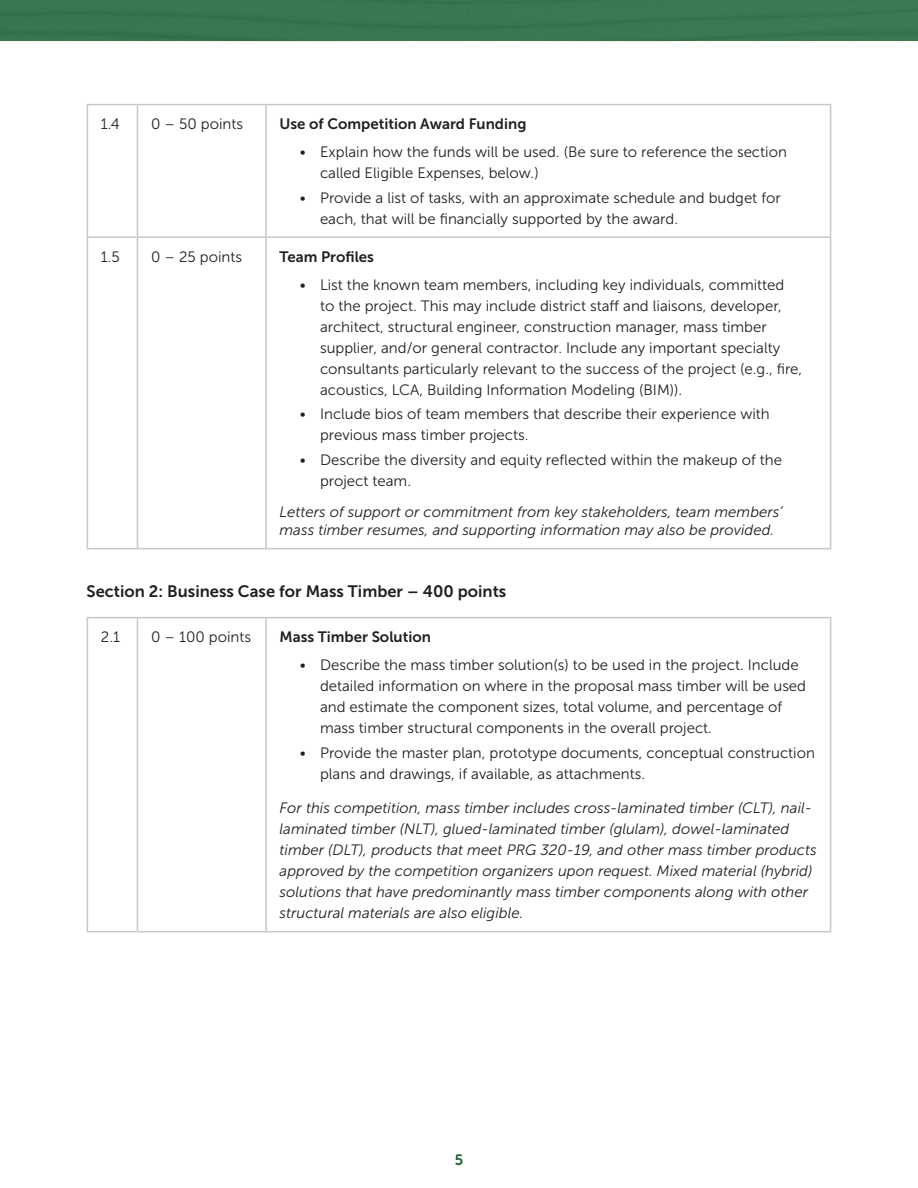
<style>
.page{position:relative;width:918px;height:1188px;background:#fff}
.page>*{position:absolute;margin:0;border:0;box-sizing:border-box;transform-origin:0 0}
.Body{font:16.5px "Museo Sans 700";color:#231f20}
.t1{font:15px/21px "Museo Sans 300";color:#231f20}
.Body-2{font:italic 15px/21px "Museo Sans 300";color:#231f20}
.t2{font:15px "Museo Sans 700";color:#231f20}
.t3{font:14.85px "Museo Sans 700";color:#215d37}
</style>
<div class="page">
<div style="left:0;top:0;width:918px;height:41px;background:#3a7650"></div>
<hr style="left:87px;top:105px;width:1px;height:131px;background:#c7c8ca">
<hr style="left:137px;top:105px;width:1px;height:131px;background:#c7c8ca">
<hr style="left:265px;top:105px;width:2px;height:131px;background:#c7c8ca">
<hr style="left:830px;top:105px;width:1px;height:131px;background:#c7c8ca">
<hr style="left:87px;top:236px;width:51px;height:2px;background:#c7c8ca">
<hr style="left:87px;top:238px;width:1px;height:310px;background:#c7c8ca">
<hr style="left:138px;top:236px;width:128px;height:2px;background:#c7c8ca">
<hr style="left:137px;top:238px;width:1px;height:310px;background:#c7c8ca">
<hr style="left:266px;top:236px;width:565px;height:2px;background:#c7c8ca">
<hr style="left:265px;top:238px;width:2px;height:310px;background:#c7c8ca">
<hr style="left:830px;top:238px;width:1px;height:310px;background:#c7c8ca">
<hr style="left:87px;top:548px;width:51px;height:1px;background:#c7c8ca">
<hr style="left:138px;top:548px;width:128px;height:1px;background:#c7c8ca">
<hr style="left:266px;top:548px;width:565px;height:1px;background:#c7c8ca">
<hr style="left:87px;top:104px;width:51px;height:1px;background:#c7c8ca">
<hr style="left:138px;top:104px;width:128px;height:1px;background:#c7c8ca">
<hr style="left:266px;top:104px;width:565px;height:1px;background:#c7c8ca">
<hr style="left:87px;top:617px;width:51px;height:1px;background:#c7c8ca">
<hr style="left:87px;top:618px;width:1px;height:313px;background:#c7c8ca">
<hr style="left:138px;top:617px;width:128px;height:1px;background:#c7c8ca">
<hr style="left:137px;top:618px;width:1px;height:313px;background:#c7c8ca">
<hr style="left:266px;top:617px;width:565px;height:1px;background:#c7c8ca">
<hr style="left:265px;top:618px;width:2px;height:313px;background:#c7c8ca">
<hr style="left:830px;top:618px;width:1px;height:313px;background:#c7c8ca">
<hr style="left:87px;top:931px;width:51px;height:1px;background:#c7c8ca">
<hr style="left:138px;top:931px;width:128px;height:1px;background:#c7c8ca">
<hr style="left:266px;top:931px;width:565px;height:1px;background:#c7c8ca">
<p class="t1" style="left:101px;top:114px;width:20px">1.4</p>
<p class="t1" style="left:151px;top:114px;width:94px">0 – 50 points</p>
<p class="t2" style="left:280px;top:116px;width:248px">Use of Competition Award Funding</p>
<p class="t1" style="left:320px;top:142px;width:468px;text-indent:-20px">• Explain how the funds will be used. (Be sure to reference the section called Eligible Expenses, below.)</p>
<p class="t1" style="left:320px;top:187px;width:462px;text-indent:-20px">• Provide a list of tasks, with an approximate schedule and budget for each, that will be financially supported by the award.</p>
<p class="t1" style="left:101px;top:246px;width:21px">1.5</p>
<p class="t1" style="left:151px;top:246px;width:93px">0 – 25 points</p>
<p class="t2" style="left:280px;top:248px;width:96px">Team Profiles</p>
<p class="t1" style="left:320px;top:274px;width:484px;text-indent:-20px">• List the known team members, including key individuals, committed to the project. This may include district staff and liaisons, developer, architect, structural engineer, construction manager, mass timber supplier, and/or general contractor. Include any important specialty consultants particularly relevant to the success of the project (e.g., fire, acoustics, LCA, Building Information Modeling (BIM)).</p>
<p class="t1" style="left:320px;top:404px;width:451px;text-indent:-20px">• Include bios of team members that describe their experience with previous mass timber projects.</p>
<p class="t1" style="left:320px;top:449px;width:464px;text-indent:-20px">• Describe the diversity and equity reflected within the makeup of the project team.</p>
<p class="Body-2" style="left:280px;top:503px;width:505px;line-height:18px">Letters of support or commitment from key stakeholders, team members’ mass timber resumes, and supporting information may also be provided.</p>
<p class="Body" style="left:87px;top:583px;width:421px">Section 2: Business Case for Mass Timber – 400 points</p>
<p class="t1" style="left:101px;top:627px;width:21px">2.1</p>
<p class="t1" style="left:151px;top:627px;width:102px">0 – 100 points</p>
<p class="t2" style="left:280px;top:629px;width:153px">Mass Timber Solution</p>
<p class="t1" style="left:320px;top:655px;width:488px;text-indent:-20px">• Describe the mass timber solution(s) to be used in the project. Include detailed information on where in the proposal mass timber will be used and estimate the component sizes, total volume, and percentage of mass timber structural components in the overall project.</p>
<p class="t1" style="left:320px;top:742px;width:496px;text-indent:-20px">• Provide the master plan, prototype documents, conceptual construction plans and drawings, if available, as attachments.</p>
<p class="Body-2" style="left:280px;top:798px;width:539px">For this competition, mass timber includes cross-laminated timber (CLT), nail&shy;laminated timber (NLT), glued-laminated timber (glulam), dowel-laminated timber (DLT), products that meet PRG 320-19, and other mass timber products approved by the competition organizers upon request. Mixed material (hybrid) solutions that have predominantly mass timber components along with other structural materials are also eligible.</p>
<p class="t3" style="left:455px;top:1152px;width:10px">5</p>
</div>
